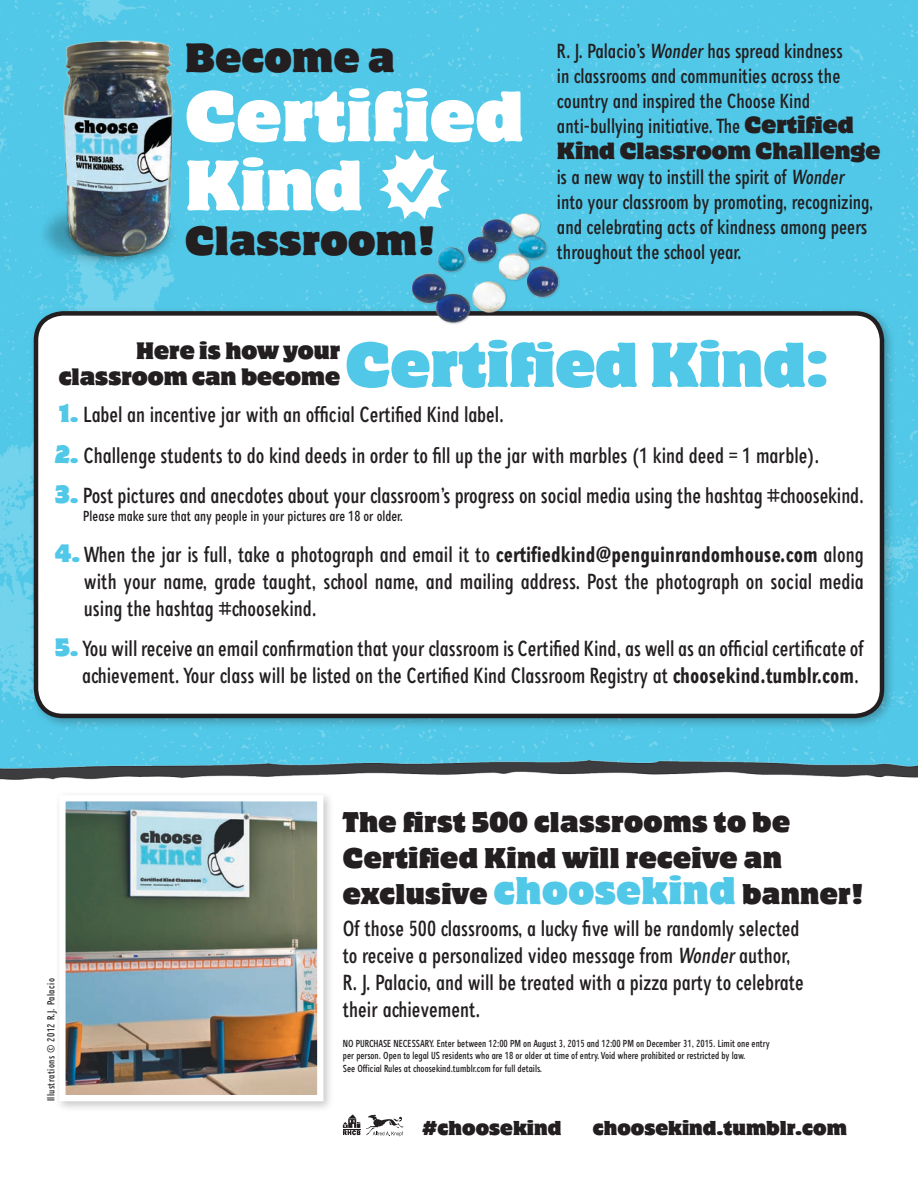
<style>
.page{position:relative;width:918px;height:1188px;background:#fff}
.page>*{position:absolute;margin:0;border:0;box-sizing:border-box;transform-origin:0 0}
.t1{font:63.3px/69px "Motter Cor ITC";letter-spacing:.01em;color:#fff}
.t2{font:56.25px "Motter Cor ITC";color:#51c8e8}
.t3{font:36.6px "Motter Cor ITC";letter-spacing:.01em;color:#231f20}
.t4{font:25.5px/36px "Motter Cor ITC";letter-spacing:.015em;color:#231f20}
.t5{font:500 condensed 22.5px/27px "Ulissa";color:#231f20}
.t6{font:21.3px/25.5px "Motter Cor ITC";color:#231f20;text-align:right}
.t7{font:500 condensed 21px/25.2px "Ulissa";color:#231f20}
.t8{font:21px "Motter Cor ITC";color:#231f20}
.t9{font:18px "Motter Cor ITC";color:#231f20}
.t10{font:500 condensed 15px "Ulissa";color:#231f20}
.t11{font:500 condensed 10.5px/12.6px "Ulissa";color:#231f20}
.t12{font:500 condensed 10.5px "Ulissa";letter-spacing:.04em;color:#231f20}
.s1{font-family:"Motter Cor ITC";font-weight:400;font-stretch:normal}
.s2{font-family:"Motter Cor ITC";font-weight:400;font-stretch:normal;color:#51c8e8}
.s3{font-weight:700}
.s4{font-size:34.5px;color:#51c8e8}
</style>
<div class="page">
<img style="left:0;top:0;width:918px;height:761px">
<div style="left:29px;top:306px;width:866px;height:424px;background:#231f20;opacity:.3"></div>
<div style="left:36px;top:313px;width:846px;height:403px;background:#fff;border-radius:27px"></div>
<div style="left:34px;top:311px;width:850px;height:407px;border:4px solid #231f20;border-radius:27px"></div>
<img style="left:42px;top:27px;width:151px;height:248px">
<img style="left:0;top:761px;width:918px;height:19px">
<div style="left:54px;top:790px;width:281px;height:322px;background:#231f20;opacity:.25"></div>
<img style="left:66px;top:802px;width:250px;height:292px">
<div style="left:59px;top:795px;width:264px;height:306px;border:6px solid #fff"></div>
<img style="left:375px;top:178px;width:214px;height:146px">
<svg style="left:380px;top:150px;width:70px;height:69px"></svg>
<svg style="left:343px;top:1114px;width:60px;height:22px"></svg>
<h3 class="t3" style="left:185px;top:34px;width:211px">Become a</h3>
<h1 class="t1" style="left:185px;top:80px;width:340px">Certified<br>Kind</h1>
<h3 class="t3" style="left:185px;top:217px;width:252px">Classroom!</h3>
<p class="t7" style="left:557px;top:38px;width:298px">R. J. Palacio’s Wonderhas spread kindness in classrooms and communities across the country and inspired the Choose Kind anti-bullying initiative. The <span class="s1">Certified</span></p>
<p class="t8" style="left:557px;top:137px;width:325px">Kind Classroom Challenge</p>
<p class="t7" style="left:557px;top:164px;width:318px">is a new way to instill the spirit of Wonder into your classroom by promoting, recognizing, and celebrating acts of kindness among peers throughout the school year.</p>
<h2 class="t2" style="left:345px;top:329px;width:484px">Certified Kind:</h2>
<p class="t6" style="left:59px;top:337px;width:283px">Here is how your classroom can become</p>
<p class="t5" style="left:59px;top:401px;width:446px"><span class="s2">1.</span> Label an incentive jar with an official Certified Kind label.</p>
<p class="t5" style="left:55px;top:442px;width:766px"><span class="s2">2.</span> Challenge students to do kind deeds in order to fill up the jar with marbles (1 kind deed = 1 marble).</p>
<p class="t5" style="left:55px;top:482px;width:811px"><span class="s2">3.</span> Post pictures and anecdotes about your classroom’s progress on social media using the hashtag #choosekind.</p>
<p class="t10" style="left:83px;top:507px;width:322px">Please make sure that any people in your pictures are 18 or older.</p>
<p class="t5" style="left:84px;top:541px;width:782px;text-align:justify;text-indent:-29px"><span class="s2">4.</span> When the jar is full, take a photograph and email it to <span class="s3">certifiedkind@penguinrandomhouse.com</span> along with your name, grade taught, school name, and mailing address. Post the photograph on social media using the hashtag #choosekind.</p>
<p class="t5" style="left:55px;top:635px;width:811px;text-align:right"><span class="s2">5.</span> You will receive an email confirmation that your classroom is Certified Kind, as well as an official certificate of achievement. Your class will be listed on the Certified Kind Classroom Registry at <span class="s3">choosekind.tumblr.com</span>.</p>
<p class="t12" style="left:45px;top:1101px;width:124px;rotate:-90deg">Illustrations © 2012 R.J. Palacio</p>
<p class="t4" style="left:343px;top:804px;width:523px">The first 500 classrooms to be<br>Certified Kind will receive an exclusive <span class="s4">choosekind</span> banner!</p>
<p class="t5" style="left:343px;top:915px;width:462px">Of those 500 classrooms, a lucky five will be randomly selected to receive a personalized video message from Wonderauthor, R. J. Palacio, and will be treated with a pizza party to celebrate their achievement.</p>
<p class="t11" style="left:343px;top:1037px;width:428px">NO PURCHASE NECESSARY. Enter between 12:00 PM on August 3, 2015 and 12:00 PM on December 31, 2015. Limit one entry per person. Open to legal US residents who are 18 or older at time of entry. Void where prohibited or restricted by law.<br>See Official Rules at choosekind.tumblr.com for full details.</p>
<p class="t9" style="left:422px;top:1117px;width:141px">#choosekind</p>
<p class="t9" style="left:593px;top:1117px;width:256px">choosekind.tumblr.com</p>
</div>
